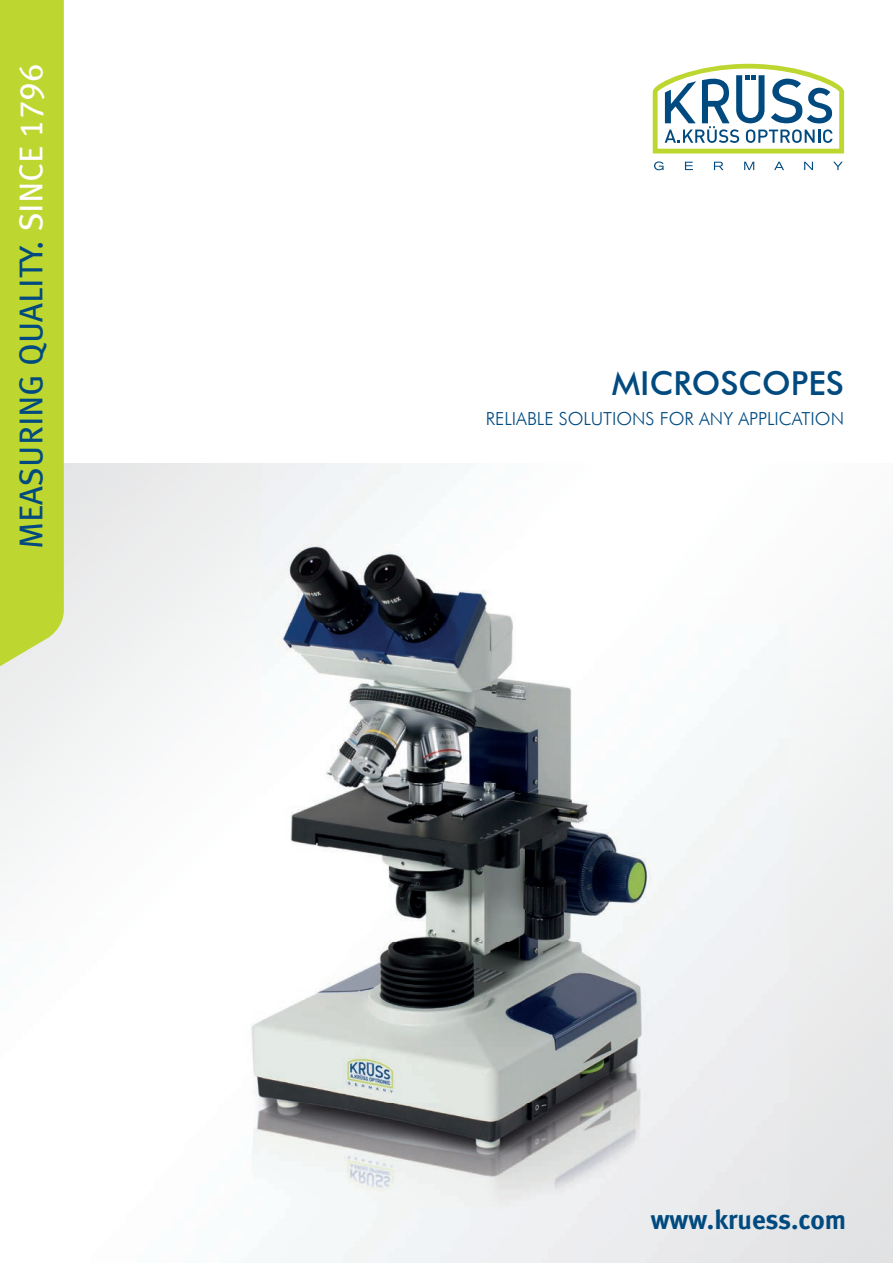
<style>
.page{position:relative;width:893px;height:1263px;background:#fff}
.page>*{position:absolute;margin:0;border:0;box-sizing:border-box;transform-origin:0 0}
.t1{font:33px "Meta Book LF Caps";color:#004a7f}
.t2{font:500 33px "Futura BT";color:#004a7f}
.t3{font:700 27px "Meta";color:#004a7f}
.t4{font:300 18px "Futura BT";color:#004a7f}
.s1{color:#fff}
</style>
<div class="page">
<img style="left:0;top:463px;width:893px;height:800px">
<svg style="left:0;top:0;width:64px;height:704px;background:#c1d73f"></svg>
<svg style="left:654px;top:161px;width:9px;height:9px"></svg>
<svg style="left:685px;top:162px;width:8px;height:8px"></svg>
<svg style="left:714px;top:162px;width:10px;height:8px"></svg>
<svg style="left:744px;top:162px;width:10px;height:8px"></svg>
<svg style="left:774px;top:162px;width:10px;height:8px"></svg>
<svg style="left:804px;top:162px;width:9px;height:8px"></svg>
<svg style="left:833px;top:162px;width:10px;height:8px"></svg>
<svg style="left:653px;top:64px;width:191px;height:90px"></svg>
<h1 class="t1" style="left:12px;top:549px;width:487px;rotate:-90deg">MEASURING QUALITY. <span class="s1">SINCE 1796</span></h1>
<h1 class="t2" style="left:612px;top:363px;width:234px">MICROSCOPES</h1>
<p class="t4" style="left:486px;top:408px;width:360px">RELIABLE SOLUTIONS FOR ANY APPLICATION</p>
<h2 class="t3" style="left:651px;top:1203px;width:197px">www.kruess.com</h2>
</div>
